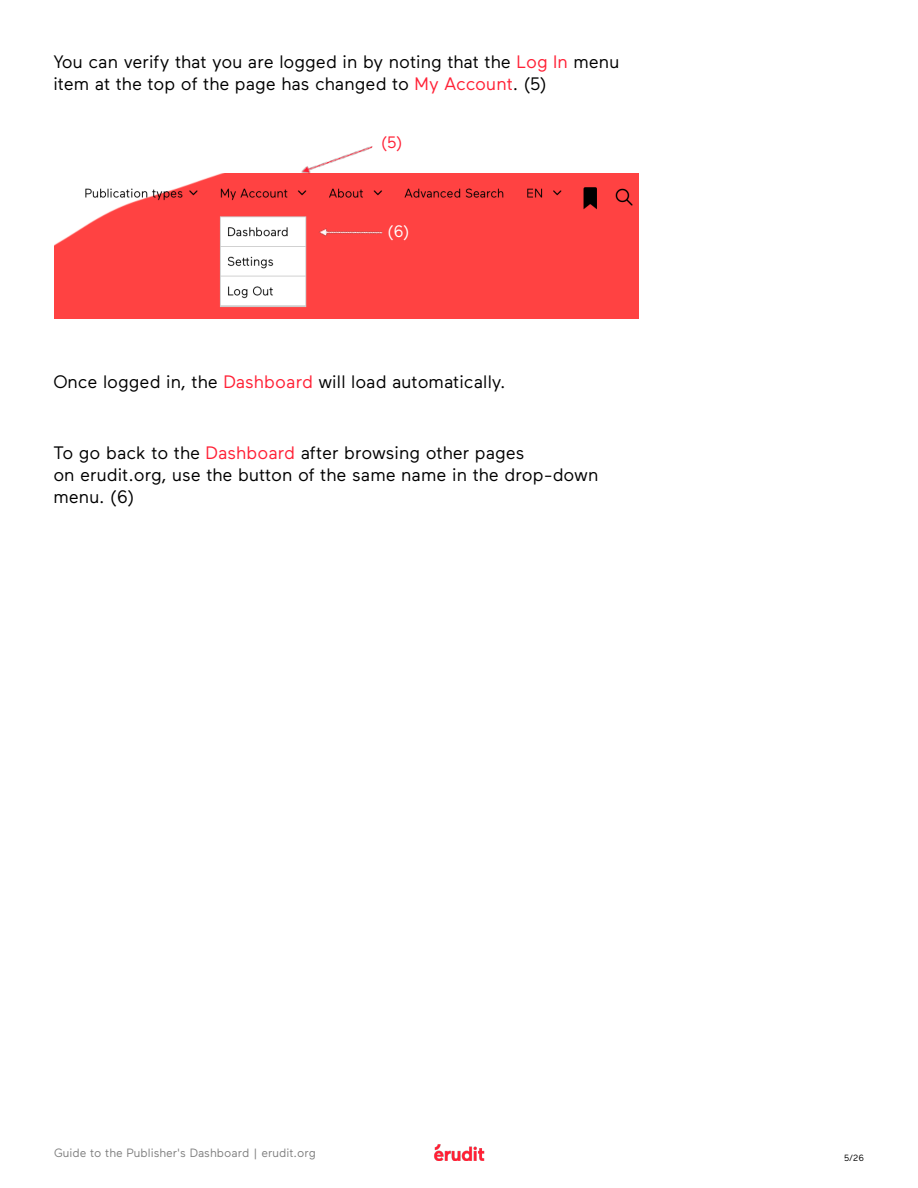
<style>
.page{position:relative;width:918px;height:1188px;background:#fff}
.page>*{position:absolute;margin:0;border:0;box-sizing:border-box;transform-origin:0 0}
.t1{font:18px/21.6px "Maax";color:#000}
.t2{font:16.5px "Maax";color:#ff2136}
.t3{font:16.5px "Maax";color:#fff}
.t4{font:12px "Maax";color:#808080}
.t5{font:9px "Maax";color:#000}
.s1{color:#ff2136}
</style>
<div class="page">
<img style="left:434px;top:1144px;width:50px;height:17px">
<img style="left:54px;top:173px;width:585px;height:146px">
<img style="left:294px;top:146px;width:79px;height:38px">
<img style="left:316px;top:218px;width:66px;height:26px">
<p class="t1" style="left:53px;top:51px;width:568px">You can verify that you are logged in by noting that the <span class="s1">Log In</span> menu item at the top of the page has changed to <span class="s1">My Account</span>. (5)</p>
<p class="t2" style="left:381px;top:133px;width:22px">(5)</p>
<p class="t3" style="left:387px;top:222px;width:24px">(6)</p>
<p class="t1" style="left:53px;top:371px;width:454px">Once logged in, the <span class="s1">Dashboard</span> will load automatically.</p>
<p class="t1" style="left:53px;top:443px;width:547px">To go back to the <span class="s1">Dashboard</span> after browsing other pages<br>on erudit.org, use the button of the same name in the drop-down menu. (6)</p>
<p class="t4" style="left:54px;top:1146px;width:263px">Guide to the Publisher's Dashboard | erudit.org</p>
<p class="t5" style="left:844px;top:1153px;width:21px">5/26</p>
</div>
